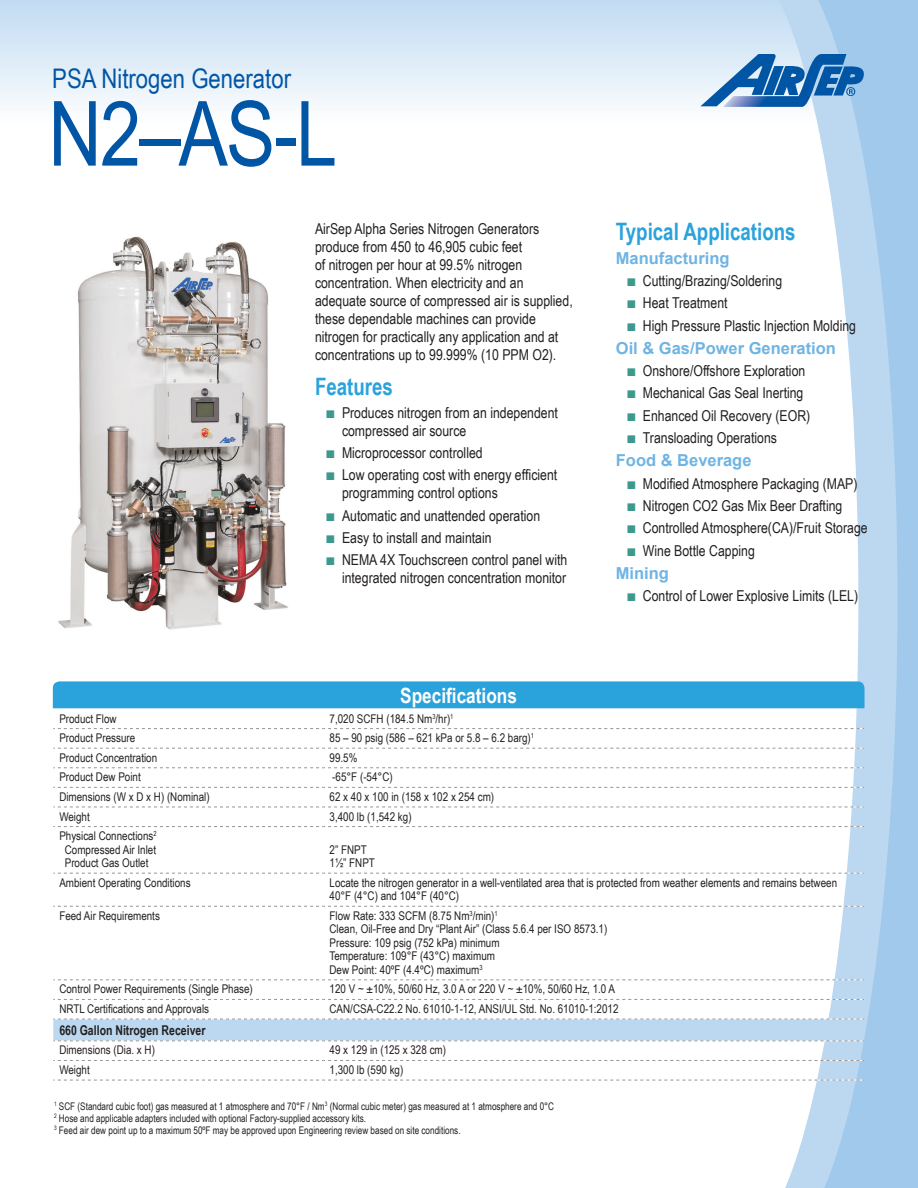
<style>
.page{position:relative;width:918px;height:1188px;background:#fff}
.page>*{position:absolute;margin:0;border:0;box-sizing:border-box;transform-origin:0 0}
.t1{font:90px "Arial Narrow";color:#0155a5}
.t2{font:27px "Arial Narrow";color:#0155a5}
.Large_Subhead{font:700 24px "Arial Narrow";color:#2aa2db;scale:.95 1}
.Table_Headings{font:700 21px "Arial Narrow";color:#fff}
.Small_Subheads{font:700 16.5px "Arial";color:#6fb4e3}
.Paragraphs{font:15px/18px "Arial Narrow";color:#231f20}
.Titles{font:700 13.5px "Arial Narrow";color:#231f20;scale:.95 1}
.Specs_Table{font:12px/13.5px "Arial Narrow";color:#231f20}
.t3{font:10.5px/12px "Arial Narrow";color:#231f20;scale:.95 1}
.s1{font-family:"Arial";font-size:16.5px;color:#3d998d}
</style>
<div class="page">
<div style="left:0;top:0;width:918px;height:125px;background:linear-gradient(to bottom,#c0dbf1,#fefefe)"></div>
<svg style="left:770px;top:0;width:40px;height:1188px"></svg>
<svg style="left:810px;top:0;width:108px;height:1188px"></svg>
<svg style="left:700px;top:54px;width:164px;height:53px"></svg>
<svg style="left:53px;top:728px;width:811px;height:1px"></svg>
<svg style="left:53px;top:748px;width:811px;height:1px"></svg>
<svg style="left:53px;top:767px;width:811px;height:1px"></svg>
<svg style="left:53px;top:787px;width:811px;height:1px"></svg>
<svg style="left:53px;top:807px;width:811px;height:1px"></svg>
<svg style="left:53px;top:826px;width:811px;height:1px"></svg>
<svg style="left:53px;top:873px;width:811px;height:1px"></svg>
<svg style="left:53px;top:906px;width:811px;height:1px"></svg>
<svg style="left:53px;top:979px;width:811px;height:1px"></svg>
<svg style="left:53px;top:999px;width:811px;height:1px"></svg>
<svg style="left:53px;top:1019px;width:811px;height:22px"></svg>
<svg style="left:53px;top:1060px;width:811px;height:1px"></svg>
<svg style="left:53px;top:1080px;width:811px;height:1px"></svg>
<div style="left:53px;top:681px;width:811px;height:27px;background:#2aa2db"></div>
<img style="left:58px;top:236px;width:230px;height:394px">
<p class="t2" style="left:52px;top:59px;width:240px">PSA Nitrogen Generator</p>
<p class="t1" style="left:49px;top:68px;width:290px">N2–AS-L</p>
<p class="Paragraphs" style="left:315px;top:219px;width:259px">AirSep Alpha Series Nitrogen Generators produce from 450 to 46,905 cubic feet<br>of nitrogen per hour at 99.5% nitrogen concentration. When electricity and an adequate source of compressed air is supplied, these dependable machines can provide nitrogen for practically any application and at concentrations up to 99.999% (10 PPM O2).</p>
<p class="Large_Subhead" style="left:315px;top:369px;width:84px">Features</p>
<p class="Paragraphs" style="left:342px;top:403px;width:218px;text-indent:-16px"><span class="s1">■</span> Produces nitrogen from an independent compressed air source</p>
<p class="Paragraphs" style="left:326px;top:443px;width:159px"><span class="s1">■</span> Microprocessor controlled</p>
<p class="Paragraphs" style="left:342px;top:465px;width:217px;text-indent:-16px"><span class="s1">■</span> Low operating cost with energy efficient programming control options</p>
<p class="Paragraphs" style="left:326px;top:506px;width:216px"><span class="s1">■</span> Automatic and unattended operation</p>
<p class="Paragraphs" style="left:326px;top:528px;width:168px"><span class="s1">■</span> Easy to install and maintain</p>
<p class="Paragraphs" style="left:326px;top:550px;width:243px;text-align:right"><span class="s1">■</span> NEMA 4X Touchscreen control panel with integrated nitrogen concentration monitor</p>
<p class="Table_Headings" style="left:400px;top:679px;width:118px">Specifications</p>
<p class="Large_Subhead" style="left:616px;top:214px;width:191px">Typical Applications</p>
<p class="Small_Subheads" style="left:616px;top:247px;width:115px">Manufacturing</p>
<p class="Paragraphs" style="left:626px;top:271px;width:157px"><span class="s1">■</span> Cutting/Brazing/Soldering</p>
<p class="Paragraphs" style="left:626px;top:293px;width:103px"><span class="s1">■</span> Heat Treatment</p>
<p class="Paragraphs" style="left:626px;top:316px;width:231px"><span class="s1">■</span> High Pressure Plastic Injection Molding</p>
<p class="Small_Subheads" style="left:616px;top:337px;width:222px">Oil &amp; Gas/Power Generation</p>
<p class="Paragraphs" style="left:626px;top:361px;width:181px"><span class="s1">■</span> Onshore/Offshore Exploration</p>
<p class="Paragraphs" style="left:626px;top:384px;width:179px"><span class="s1">■</span> Mechanical Gas Seal Inerting</p>
<p class="Paragraphs" style="left:626px;top:406px;width:185px"><span class="s1">■</span> Enhanced Oil Recovery (EOR)</p>
<p class="Paragraphs" style="left:626px;top:428px;width:152px"><span class="s1">■</span> Transloading Operations</p>
<p class="Small_Subheads" style="left:616px;top:450px;width:137px">Food &amp; Beverage</p>
<p class="Paragraphs" style="left:626px;top:474px;width:233px"><span class="s1">■</span> Modified Atmosphere Packaging (MAP)</p>
<p class="Paragraphs" style="left:626px;top:496px;width:218px"><span class="s1">■</span> Nitrogen CO2 Gas Mix Beer Drafting</p>
<p class="Paragraphs" style="left:626px;top:518px;width:243px"><span class="s1">■</span> Controlled Atmosphere(CA)/Fruit Storage</p>
<p class="Paragraphs" style="left:626px;top:541px;width:130px"><span class="s1">■</span> Wine Bottle Capping</p>
<p class="Small_Subheads" style="left:616px;top:562px;width:55px">Mining</p>
<p class="Paragraphs" style="left:626px;top:586px;width:233px"><span class="s1">■</span> Control of Lower Explosive Limits (LEL)</p>
<p class="Specs_Table" style="left:59px;top:711px;width:59px">Product Flow</p>
<p class="Specs_Table" style="left:330px;top:711px;width:125px">7,020 SCFH (184.5 Nm<sup>3</sup>/hr)<sup>1</sup></p>
<p class="Specs_Table" style="left:59px;top:731px;width:78px">Product Pressure</p>
<p class="Specs_Table" style="left:330px;top:731px;width:206px">85 – 90 psig (586 – 621 kPa or 5.8 – 6.2 barg)<sup>1</sup></p>
<p class="Specs_Table" style="left:59px;top:750px;width:99px">Product Concentration</p>
<p class="Specs_Table" style="left:330px;top:750px;width:29px">99.5%</p>
<p class="Specs_Table" style="left:59px;top:770px;width:83px">Product Dew Point</p>
<p class="Specs_Table" style="left:332px;top:770px;width:62px">-65°F (-54°C)</p>
<p class="Specs_Table" style="left:59px;top:790px;width:152px">Dimensions (W x D x H) (Nominal)</p>
<p class="Specs_Table" style="left:330px;top:790px;width:166px">62 x 40 x 100 in (158 x 102 x 254 cm)</p>
<p class="Specs_Table" style="left:59px;top:809px;width:32px">Weight</p>
<p class="Specs_Table" style="left:330px;top:809px;width:84px">3,400 lb (1,542 kg)</p>
<p class="Specs_Table" style="left:59px;top:829px;width:99px">Physical Connections<sup>2</sup></p>
<p class="Specs_Table" style="left:65px;top:842px;width:93px">Compressed Air Inlet<br>Product Gas Outlet</p>
<p class="Specs_Table" style="left:330px;top:842px;width:47px">2” FNPT<br>1½” FNPT</p>
<p class="Specs_Table" style="left:59px;top:875px;width:133px">Ambient Operating Conditions</p>
<p class="Specs_Table" style="left:330px;top:875px;width:509px">Locate the nitrogen generator in a well-ventilated area that is protected from weather elements and remains between<br>40°F (4°C) and 104°F (40°C)</p>
<p class="Specs_Table" style="left:59px;top:908px;width:102px">Feed Air Requirements</p>
<p class="Specs_Table" style="left:330px;top:908px;width:170px">Flow Rate: 333 SCFM (8.75 Nm<sup>3</sup>/min)<sup>1</sup></p>
<p class="Specs_Table" style="left:330px;top:922px;width:279px">Clean, Oil-Free and Dry “Plant Air” (Class 5.6.4 per ISO 8573.1)</p>
<p class="Specs_Table" style="left:330px;top:935px;width:172px">Pressure: 109 psig (752 kPa) minimum</p>
<p class="Specs_Table" style="left:330px;top:949px;width:167px">Temperature: 109°F (43°C) maximum</p>
<p class="Specs_Table" style="left:330px;top:962px;width:155px">Dew Point: 40ºF (4.4ºC) maximum<sup>3</sup></p>
<p class="Specs_Table" style="left:59px;top:982px;width:195px">Control Power Requirements (Single Phase)</p>
<p class="Specs_Table" style="left:330px;top:982px;width:287px">120 V ~ ±10%, 50/60 Hz, 3.0 A or 220 V ~ ±10%, 50/60 Hz, 1.0 A</p>
<p class="Specs_Table" style="left:59px;top:1002px;width:151px">NRTL Certifications and Approvals</p>
<p class="Specs_Table" style="left:330px;top:1002px;width:290px">CAN/CSA-C22.2 No. 61010-1-12, ANSI/UL Std. No. 61010-1:2012</p>
<p class="Titles" style="left:59px;top:1020px;width:155px">660 Gallon Nitrogen Receiver</p>
<p class="Specs_Table" style="left:59px;top:1043px;width:97px">Dimensions (Dia. x H)</p>
<p class="Specs_Table" style="left:330px;top:1043px;width:118px">49 x 129 in (125 x 328 cm)</p>
<p class="Specs_Table" style="left:59px;top:1063px;width:32px">Weight</p>
<p class="Specs_Table" style="left:330px;top:1063px;width:75px">1,300 lb (590 kg)</p>
<p class="t3" style="left:54px;top:1100px;width:528px"><sup>1</sup> SCF (Standard cubic foot) gas measured at 1 atmosphere and 70°F / Nm<sup>3</sup> (Normal cubic meter) gas measured at 1 atmosphere and 0°C<br><sup>2</sup> Hose and applicable adapters included with optional Factory-supplied accessory kits.<br><sup>3</sup> Feed air dew point up to a maximum 50ºF may be approved upon Engineering review based on site conditions.</p>
</div>
